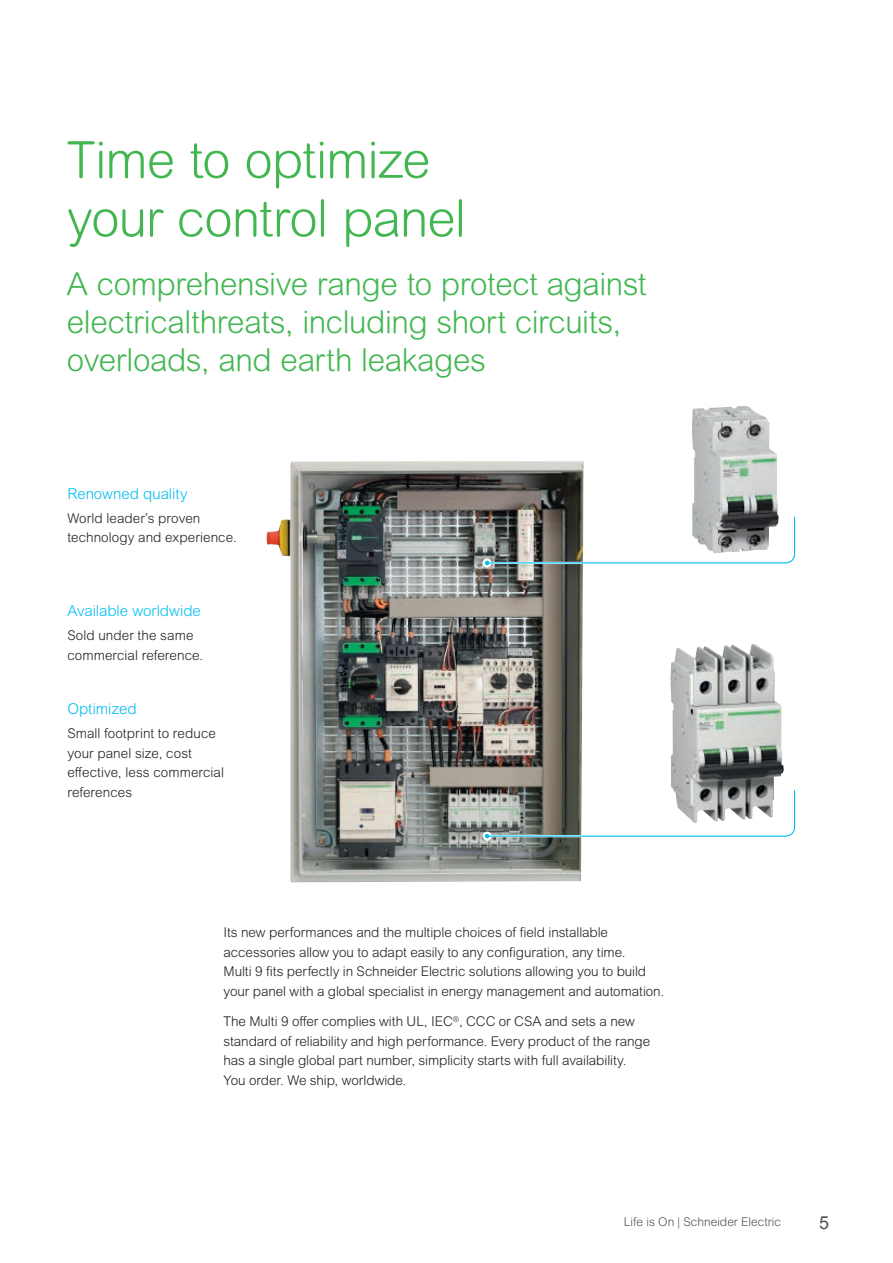
<style>
.page{position:relative;width:893px;height:1263px;background:#fff}
.page>*{position:absolute;margin:0;border:0;box-sizing:border-box;transform-origin:0 0}
.t1{font:300 51px/58.5px "Arial Rounded MT Pro";letter-spacing:-.015em;color:#42b751}
.t2{font:300 31.5px/37.8px "Arial Rounded MT Pro";letter-spacing:-.01em;color:#42b751}
.t3{font:18px "Arial";color:#4d545a}
.t4{font:300 15px "Arial Rounded MT Pro";color:#01bdf2}
.t5{font:300 13.5px/19.5px "Arial Rounded MT Pro";letter-spacing:-.005em;color:#231f20}
.t6{font:300 12px "Arial Rounded MT Pro";color:#4d545a}
</style>
<div class="page">
<img style="left:266px;top:461px;width:318px;height:421px">
<img style="left:692px;top:406px;width:86px;height:108px">
<img style="left:670px;top:644px;width:114px;height:144px">
<svg style="left:483px;top:558px;width:9px;height:9px"></svg>
<svg style="left:483px;top:832px;width:9px;height:9px"></svg>
<svg style="left:485px;top:514px;width:311px;height:51px"></svg>
<svg style="left:485px;top:788px;width:311px;height:50px"></svg>
<h1 class="t1" style="left:67px;top:133px;width:400px">Time to optimize your control panel</h1>
<h2 class="t2" style="left:67px;top:267px;width:581px">A comprehensive range to protect against electricalthreats, including short circuits, overloads, and earth leakages</h2>
<p class="t4" style="left:67px;top:485px;width:122px">Renowned quality</p>
<p class="t5" style="left:67px;top:509px;width:171px">World leader’s proven technology and experience.</p>
<p class="t4" style="left:67px;top:602px;width:135px">Available worldwide</p>
<p class="t5" style="left:67px;top:626px;width:137px">Sold under the same commercial reference.</p>
<p class="t4" style="left:67px;top:700px;width:71px">Optimized</p>
<p class="t5" style="left:67px;top:724px;width:158px">Small footprint to reduce your panel size, cost effective, less commercial references</p>
<p class="t5" style="left:223px;top:923px;width:442px">Its new performances and the multiple choices of field installable accessories allow you to adapt easily to any configuration, any time.<br>Multi 9 fits perfectly in Schneider Electric solutions allowing you to build your panel with a global specialist in energy management and automation.</p>
<p class="t5" style="left:223px;top:1012px;width:428px">The Multi 9 offer complies with UL, IEC<sup>®</sup>, CCC or CSA and sets a new standard of reliability and high performance. Every product of the range has a single global part number, simplicity starts with full availability.<br>You order. We ship, worldwide.</p>
<p class="t6" style="left:624px;top:1215px;width:159px">Life is On | Schneider Electric</p>
<h3 class="t3" style="left:819px;top:1211px;width:12px">5</h3>
</div>
